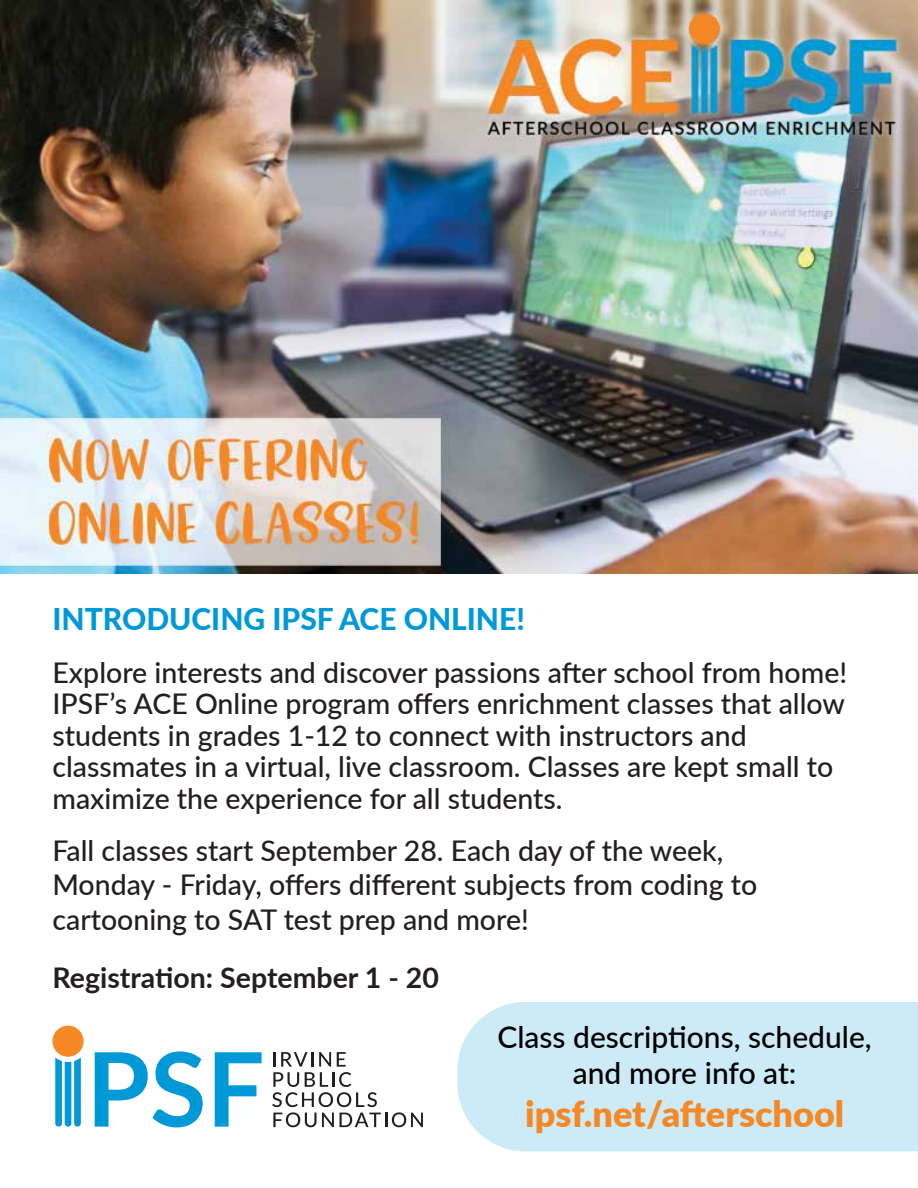
<style>
.page{position:relative;width:918px;height:1188px;background:#fff}
.page>*{position:absolute;margin:0;border:0;box-sizing:border-box;transform-origin:0 0}
.t1{font:900 36px "Lato";color:#f68925}
.t2{font:500 30px/36px "Lato";color:#000;text-align:center}
.t3{font:800 30px "Lato";color:#0099d8}
.t4{font:500 28.5px/31.5px "Lato";color:#231f20}
.t5{font:700 28.5px "Lato";color:#231f20}
</style>
<div class="page">
<div style="left:458px;top:1002px;width:460px;height:149px;background:#cdebf7"></div>
<img style="left:0;top:0;width:918px;height:573px">
<svg style="left:272px;top:1052px;width:151px;height:75px"></svg>
<svg style="left:95px;top:1051px;width:108px;height:76px"></svg>
<svg style="left:215px;top:1052px;width:47px;height:75px"></svg>
<div style="left:52px;top:1026px;width:32px;height:31px;background:#f68926;border-radius:50%"></div>
<svg style="left:55px;top:1058px;width:26px;height:69px"></svg>
<p class="t3" style="left:52px;top:597px;width:474px">INTRODUCING IPSF ACE ONLINE!</p>
<p class="t4" style="left:52px;top:655px;width:796px">Explore interests and discover passions after school from home!<br>IPSF’s ACE Online program offers enrichment classes that allow students in grades 1-12 to connect with instructors and classmates in a virtual, live classroom. Classes are kept small to maximize the experience for all students.</p>
<p class="t4" style="left:52px;top:832px;width:706px;line-height:34.2px">Fall classes start September 28. Each day of the week,<br>Monday - Friday, offers different subjects from coding to cartooning to SAT test prep and more!</p>
<p class="t5" style="left:52px;top:957px;width:388px">Registration: September 1 - 20</p>
<p class="t2" style="left:497px;top:1017px;width:376px">Class descriptions, schedule, and more info at:</p>
<p class="t1" style="left:525px;top:1087px;width:321px">ipsf.net/afterschool</p>
</div>
